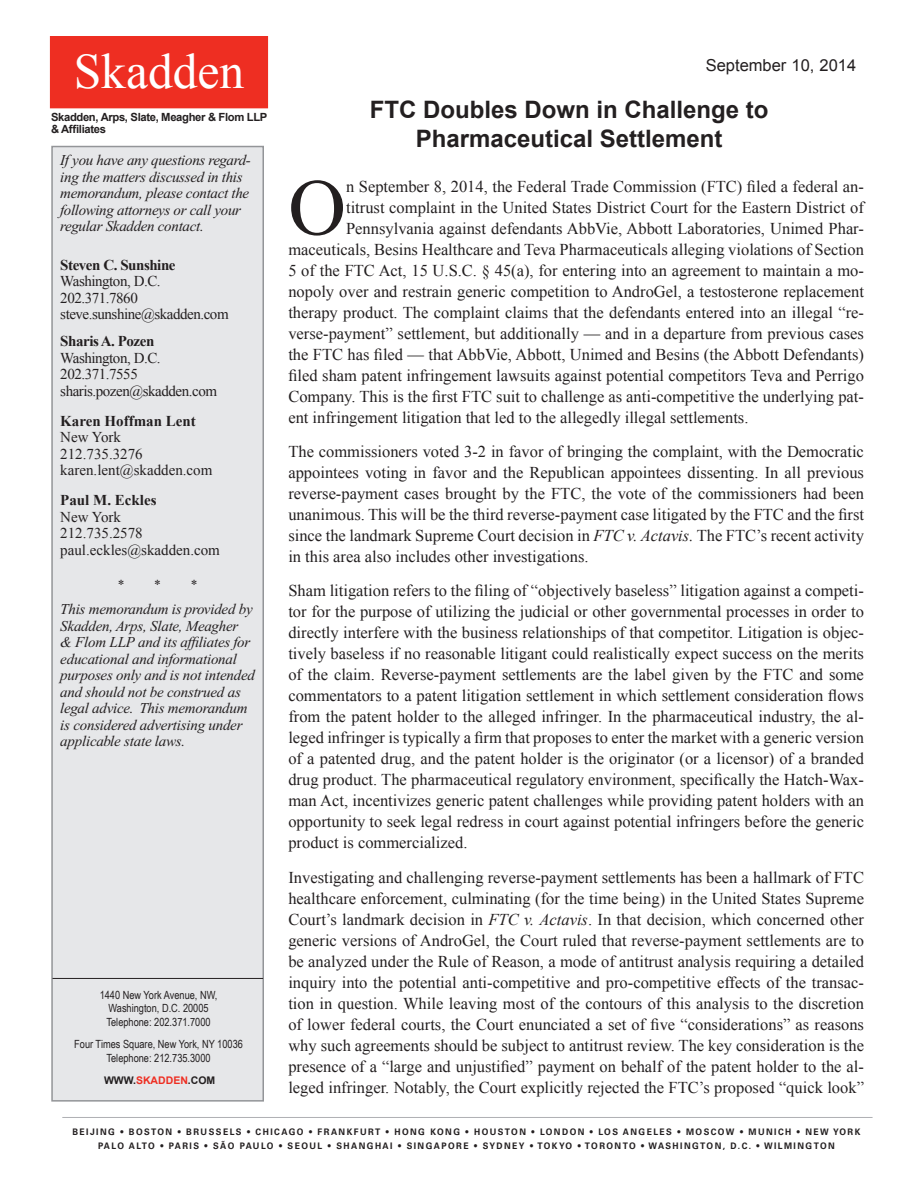
<style>
.page{position:relative;width:918px;height:1188px;background:#fff}
.page>*{position:absolute;margin:0;border:0;box-sizing:border-box;transform-origin:0 0}
.PARA-DROPCAP{font:79.95px "Times New Roman";color:#231f20}
.PARA_-_REGULAR{font:49.5px "Times New Roman";color:#fff}
.MAIN_TITLE{font:700 24px/28.8px "Arial";color:#231f20;text-align:center}
.PARA_-_REGULAR-2{font:16.5px/21px "Times New Roman";color:#231f20;text-align:justify}
.PARA-DROPCAP-2{font:16.5px "Times New Roman";color:#231f20}
.DATE{font:16.5px "Arial";color:#231f20}
.t1{font:italic 15px/16.5px "Times New Roman PS Std";letter-spacing:-.015em;color:#231f20}
.CONTACT_INFO{font:15px "Times New Roman";letter-spacing:-.03em;color:#231f20}
.CONTACT_INFO-2{font:15px "Times New Roman";color:#231f20}
.CONTACT_INFO-3{font:700 15px "Times New Roman";letter-spacing:-.025em;color:#231f20}
.CONTACT_INFO-4{font:700 15px "Times New Roman";color:#231f20}
.t2{font:13.5px "Times New Roman PS Std";color:#231f20}
.t3{font:11.25px "Arial Narrow";color:#231f20}
.PARA_-_REGULAR-3{font:700 11.25px/12px "Arial";letter-spacing:-.03em;color:#231f20}
.t4{font:700 10.5px "Arial";color:#231f20}
.SMALLOFFICES{font:700 9px/13.5px "Univers LT Std";letter-spacing:.17em;color:#231f20;text-align:center;scale:.95 1}
.s1{color:#ee2e22}
.s2{font-style:italic}
</style>
<div class="page">
<div style="left:52px;top:147px;width:211px;height:954px;background:#e6e7e9"></div>
<div style="left:51px;top:146px;width:213px;height:956px;border:2px solid #939598"></div>
<hr style="left:52px;top:978px;width:211px;height:1px;background:#231f20">
<hr style="left:62px;top:1117px;width:811px;height:1px;background:#aeafb3">
<div style="left:51px;top:37px;width:216px;height:71px;background:#ee2e22"></div>
<div style="left:50px;top:36px;width:218px;height:72px;border:2px solid #ee2e22"></div>
<p class="PARA_-_REGULAR" style="left:74px;top:38px;width:172px">Skadden</p>
<p class="PARA_-_REGULAR-3" style="left:51px;top:111px;width:218px">Skadden, Arps, Slate, Meagher &amp; Flom LLP &amp; Affiliates</p>
<p class="MAIN_TITLE" style="left:370px;top:96px;width:400px">FTC Doubles Down in Challenge to<br>Pharmaceutical Settlement</p>
<p class="DATE" style="left:706px;top:55px;width:152px">September 10, 2014</p>
<p class="t1" style="left:60px;top:152px;width:192px">If you have any questions regard&shy;ing the matters discussed in this memorandum, please contact the following attorneys or call your regular Skadden contact.</p>
<p class="CONTACT_INFO-3" style="left:60px;top:254px;width:117px">Steven C. Sunshine</p>
<p class="CONTACT_INFO" style="left:60px;top:271px;width:102px">Washington, D.C.</p>
<p class="CONTACT_INFO" style="left:60px;top:287px;width:79px">202.371.7860</p>
<p class="CONTACT_INFO" style="left:60px;top:304px;width:170px">steve.sunshine@skadden.com</p>
<p class="CONTACT_INFO-3" style="left:60px;top:331px;width:96px">Sharis A. Pozen</p>
<p class="CONTACT_INFO" style="left:60px;top:347px;width:102px">Washington, D.C.</p>
<p class="CONTACT_INFO" style="left:60px;top:364px;width:79px">202.371.7555</p>
<p class="CONTACT_INFO" style="left:60px;top:380px;width:158px">sharis.pozen@skadden.com</p>
<p class="CONTACT_INFO-4" style="left:60px;top:410px;width:137px">Karen Hoffman Lent</p>
<p class="CONTACT_INFO" style="left:60px;top:427px;width:62px">New York</p>
<p class="CONTACT_INFO-2" style="left:60px;top:443px;width:84px">212.735.3276</p>
<p class="CONTACT_INFO-2" style="left:60px;top:460px;width:154px">karen.lent@skadden.com</p>
<p class="CONTACT_INFO-4" style="left:60px;top:490px;width:98px">Paul M. Eckles</p>
<p class="CONTACT_INFO" style="left:60px;top:506px;width:62px">New York</p>
<p class="CONTACT_INFO-2" style="left:60px;top:523px;width:84px">212.735.2578</p>
<p class="CONTACT_INFO-2" style="left:60px;top:539px;width:161px">paul.eckles@skadden.com</p>
<p class="t2" style="left:118px;top:577px;width:45px">* *</p>
<p class="t2" style="left:191px;top:577px;width:8px">*</p>
<p class="t1" style="left:60px;top:601px;width:196px">This memorandum is provided by<br>Skadden, Arps, Slate, Meagher<br>&amp; Flom LLP and its affiliates for educational and informational purposes only and is not intended and should not be construed as legal advice. This memorandum is considered advertising under applicable state laws.</p>
<p class="t3" style="left:100px;top:987px;width:119px">1440 New York Avenue, NW,</p>
<p class="t3" style="left:109px;top:1000px;width:102px">Washington, D.C. 20005</p>
<p class="t3" style="left:107px;top:1014px;width:106px">Telephone: 202.371.7000</p>
<p class="t3" style="left:74px;top:1036px;width:170px">Four Times Square, New York, NY 10036</p>
<p class="t3" style="left:107px;top:1050px;width:106px">Telephone: 212.735.3000</p>
<p class="t4" style="left:104px;top:1073px;width:113px">WWW.<span class="s1">SKADDEN</span>.COM</p>
<p class="PARA-DROPCAP" style="left:288px;top:154px;width:59px">O</p>
<p class="PARA-DROPCAP-2" style="left:346px;top:176px;width:519px">n September 8, 2014, the Federal Trade Commission (FTC) filed a federal an-</p>
<p class="PARA-DROPCAP-2" style="left:346px;top:197px;width:519px">titrust complaint in the United States District Court for the Eastern District of</p>
<p class="PARA-DROPCAP-2" style="left:346px;top:218px;width:519px">Pennsylvania against defendants AbbVie, Abbott Laboratories, Unimed Phar-</p>
<p class="PARA-DROPCAP-2" style="left:288px;top:239px;width:577px">maceuticals, Besins Healthcare and Teva Pharmaceuticals alleging violations of Section</p>
<p class="PARA-DROPCAP-2" style="left:288px;top:260px;width:577px">5 of the FTC Act, 15 U.S.C. § 45(a), for entering into an agreement to maintain a mo-</p>
<p class="PARA-DROPCAP-2" style="left:288px;top:281px;width:577px">nopoly over and restrain generic competition to AndroGel, a testosterone replacement</p>
<p class="PARA-DROPCAP-2" style="left:288px;top:302px;width:577px">therapy product. The complaint claims that the defendants entered into an illegal “re-</p>
<p class="PARA-DROPCAP-2" style="left:288px;top:323px;width:577px">verse-payment” settlement, but additionally — and in a departure from previous cases</p>
<p class="PARA-DROPCAP-2" style="left:288px;top:344px;width:577px">the FTC has filed — that AbbVie, Abbott, Unimed and Besins (the Abbott Defendants)</p>
<p class="PARA-DROPCAP-2" style="left:288px;top:365px;width:577px">filed sham patent infringement lawsuits against potential competitors Teva and Perrigo</p>
<p class="PARA-DROPCAP-2" style="left:288px;top:386px;width:577px">Company. This is the first FTC suit to challenge as anti-competitive the underlying pat-</p>
<p class="PARA-DROPCAP-2" style="left:288px;top:407px;width:462px">ent infringement litigation that led to the allegedly illegal settlements.</p>
<p class="PARA_-_REGULAR-2" style="left:288px;top:440px;width:577px">The commissioners voted 3-2 in favor of bringing the complaint, with the Democratic appointees voting in favor and the Republican appointees dissenting. In all previous reverse-payment cases brought by the FTC, the vote of the commissioners had been unanimous. This will be the third reverse-payment case litigated by the FTC and the first since the landmark Supreme Court decision in <span class="s2">FTC v. Actavis.</span> The FTC’s recent activity in this area also includes other investigations.</p>
<p class="PARA_-_REGULAR-2" style="left:288px;top:580px;width:577px">Sham litigation refers to the filing of “objectively baseless” litigation against a competi&shy;tor for the purpose of utilizing the judicial or other governmental processes in order to directly interfere with the business relationships of that competitor. Litigation is objec&shy;tively baseless if no reasonable litigant could realistically expect success on the merits of the claim. Reverse-payment settlements are the label given by the FTC and some commentators to a patent litigation settlement in which settlement consideration flows from the patent holder to the alleged infringer. In the pharmaceutical industry, the al&shy;leged infringer is typically a firm that proposes to enter the market with a generic version of a patented drug, and the patent holder is the originator (or a licensor) of a branded drug product. The pharmaceutical regulatory environment, specifically the Hatch-Wax&shy;man Act, incentivizes generic patent challenges while providing patent holders with an opportunity to seek legal redress in court against potential infringers before the generic product is commercialized.</p>
<p class="PARA_-_REGULAR-2" style="left:288px;top:866px;width:577px">Investigating and challenging reverse-payment settlements has been a hallmark of FTC healthcare enforcement, culminating (for the time being) in the United States Supreme Court’s landmark decision in <span class="s2">FTC v. Actavis</span>. In that decision, which concerned other generic versions of AndroGel, the Court ruled that reverse-payment settlements are to be analyzed under the Rule of Reason, a mode of antitrust analysis requiring a detailed inquiry into the potential anti-competitive and pro-competitive effects of the transac&shy;tion in question. While leaving most of the contours of this analysis to the discretion of lower federal courts, the Court enunciated a set of five “considerations” as reasons why such agreements should be subject to antitrust review. The key consideration is the presence of a “large and unjustified” payment on behalf of the patent holder to the al&shy;leged infringer. Notably, the Court explicitly rejected the FTC’s proposed “quick look”</p>
<p class="SMALLOFFICES" style="left:72px;top:1125px;width:831px">BEIJING • BOSTON • BRUSSELS • CHICAGO • FRANKFURT • HONG KONG • HOUSTON • LONDON • LOS ANGELES • MOSCOW • MUNICH • NEW YORK<br>PALO ALTO • PARIS • SÃO PAULO • SEOUL • SHANGHAI • SINGAPORE • SYDNEY • TOKYO • TORONTO • WASHINGTON, D.C. • WILMINGTON</p>
</div>
